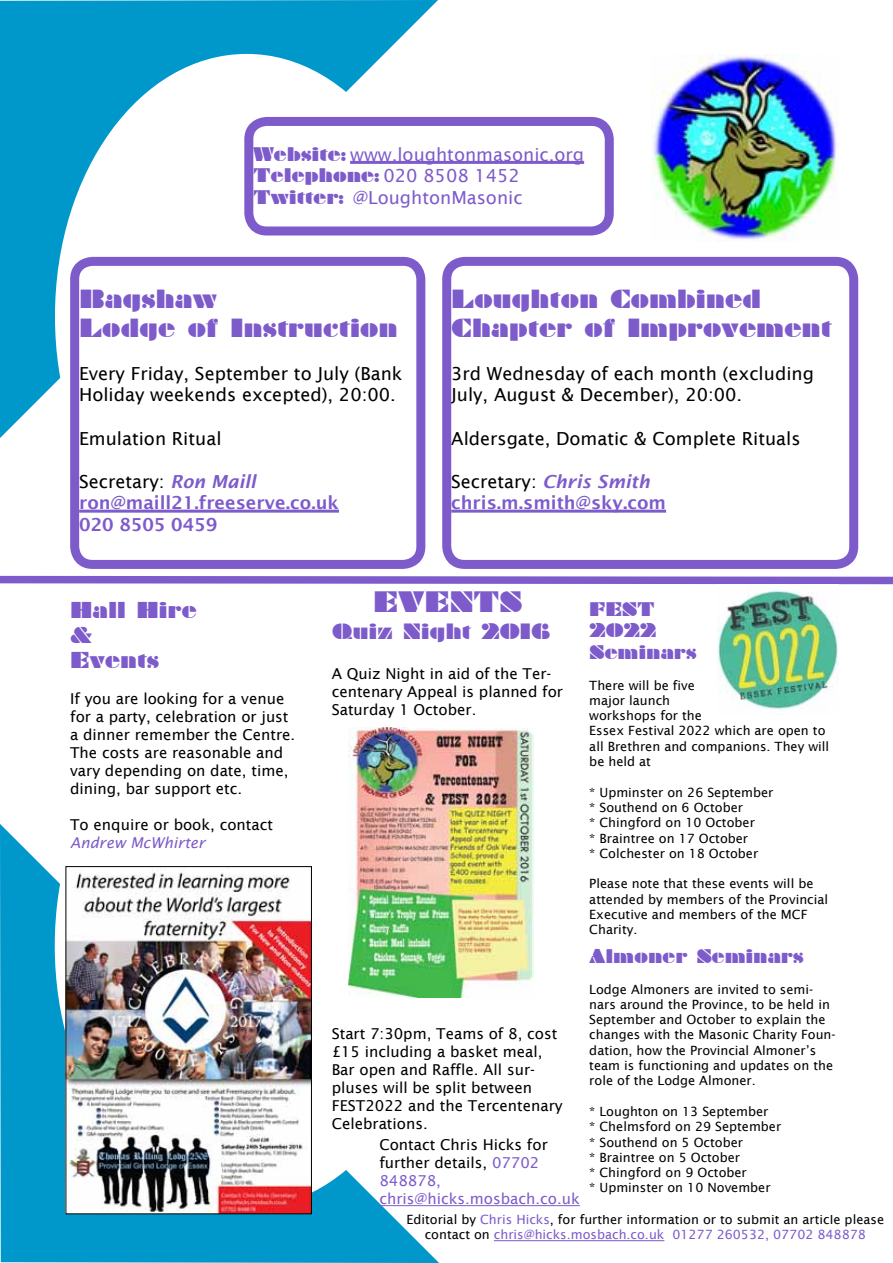
<style>
.page{position:relative;width:893px;height:1263px;background:#fff}
.page>*{position:absolute;margin:0;border:0;box-sizing:border-box;transform-origin:0 0}
.t1{font:27px "Braggadocio";color:#7d5bcb}
.t2{font:24px/28.8px "Braggadocio";color:#7d5bcb}
.t3{font:21px/25.2px "Braggadocio";color:#7d5bcb}
.t4{font:20.25px "Braggadocio";color:#7d5bcb}
.t5{font:18px/21.6px "Lucida Sans";color:#000}
.t6{font:600 18px/21.6px "Lucida Sans";color:#7d5bcb}
.t7{font:18px/21.6px "Lucida Sans";color:#7d5bcb}
.t8{font:18px/21.6px "Braggadocio";color:#7d5bcb}
.t9{font:15px/18px "Lucida Sans";color:#000}
.t10{font:15px/18px "Lucida Sans";color:#7d5bcb}
.t11{font:italic 15px "Lucida Sans";color:#7d5bcb}
.t12{font:12.75px/15.3px "Lucida Sans";color:#000}
.s1{font-family:"Braggadocio"}
.s2{font-weight:400;color:#000}
.s3{font-style:italic}
.s4{color:#000}
.s5{color:#7d5bcb}
</style>
<div class="page">
<img style="left:0;top:824px;width:439px;height:439px">
<img style="left:0;top:0;width:438px;height:438px">
<div style="left:55px;top:683px;width:383px;height:525px;background:#fff;border-radius:50%"></div>
<div style="left:55px;top:54px;width:383px;height:525px;background:#fff;border-radius:50%"></div>
<img style="left:651px;top:54px;width:188px;height:188px">
<div style="left:249px;top:121px;width:360px;height:110px;background:#fff;border-radius:18px"></div>
<hr style="left:350px;top:161px;width:234px;height:3px;background:#7d5bcb">
<div style="left:244px;top:117px;width:370px;height:118px;border:9px solid #7d5bcb;border-radius:18px"></div>
<hr style="left:79px;top:510px;width:260px;height:3px;background:#7d5bcb">
<div style="left:70px;top:257px;width:355px;height:312px;border:9px solid #7d5bcb;border-radius:18px"></div>
<hr style="left:451px;top:510px;width:215px;height:3px;background:#7d5bcb">
<div style="left:442px;top:257px;width:416px;height:312px;border:9px solid #7d5bcb;border-radius:18px"></div>
<svg style="left:0;top:575px;width:893px;height:10px"></svg>
<hr style="left:494px;top:1240px;width:170px;height:1px;background:#7d5bcb">
<img style="left:349px;top:727px;width:185px;height:271px">
<hr style="left:379px;top:1205px;width:201px;height:1px;background:#7d5bcb">
<img style="left:718px;top:584px;width:121px;height:126px">
<img style="left:68px;top:870px;width:242px;height:342px">
<div style="left:66px;top:866px;width:246px;height:348px;border:1px solid #000"></div>
<h3 class="t7" style="left:253px;top:143px;width:332px"><span class="s1">Website:</span> www.loughtonmasonic.org<br><span class="s1">Telephone:</span> 020 8508 1452<br><span class="s1">Twitter:</span> @LoughtonMasonic</h3>
<h2 class="t2" style="left:79px;top:284px;width:320px">Bagshaw<br>Lodge of Instruction</h2>
<h3 class="t5" style="left:79px;top:362px;width:325px">Every Friday, September to July (Bank<br>Holiday weekends excepted), 20:00.</h3>
<h3 class="t5" style="left:79px;top:427px;width:144px">Emulation Ritual</h3>
<h3 class="t6" style="left:79px;top:470px;width:261px"><span class="s2">Secretary:</span> <span class="s3">Ron Maill </span>ron@maill21.freeserve.co.uk<br>020 8505 0459</h3>
<h2 class="t2" style="left:451px;top:284px;width:382px">Loughton Combined<br>Chapter of Improvement</h2>
<h3 class="t5" style="left:451px;top:362px;width:364px">3rd Wednesday of each month (excluding<br>July, August &amp; December), 20:00.</h3>
<h3 class="t5" style="left:451px;top:427px;width:351px">Aldersgate, Domatic &amp; Complete Rituals</h3>
<h3 class="t6" style="left:451px;top:470px;width:216px"><span class="s2">Secretary:</span> <span class="s3">Chris Smith </span>chris.m.smith@sky.com</h3>
<h3 class="t3" style="left:70px;top:597px;width:128px">Hall Hire &amp;<br>Events</h3>
<p class="t9" style="left:70px;top:690px;width:227px">If you are looking for a venue for a party, celebration or just a dinner remember the Centre.<br>The costs are reasonable and vary depending on date, time, dining, bar support etc.</p>
<p class="t9" style="left:70px;top:816px;width:204px">To enquire or book, contact</p>
<p class="t11" style="left:70px;top:834px;width:137px">Andrew McWhirter</p>
<h1 class="t1" style="left:373px;top:585px;width:150px">EVENTS</h1>
<h3 class="t4" style="left:332px;top:619px;width:220px">Quiz Night 2016</h3>
<p class="t9" style="left:332px;top:664px;width:233px">A Quiz Night in aid of the Ter&shy;centenary Appeal is planned for<br>Saturday 1 October.</p>
<p class="t9" style="left:332px;top:1024px;width:233px">Start 7:30pm, Teams of 8, cost £15 including a basket meal,<br>Bar open and Raffle. All sur&shy;pluses will be split between<br>FEST2022 and the Tercentenary<br>Celebrations.</p>
<p class="t10" style="left:379px;top:1136px;width:202px"><span class="s4">Contact Chris Hicks for further details,</span> 07702<br>848878, chris@hicks.mosbach.co.uk</p>
<h3 class="t8" style="left:589px;top:598px;width:109px">FEST<br>2022<br>Seminars</h3>
<p class="t12" style="left:589px;top:677px;width:241px">There will be five<br>major launch<br>workshops for the<br>Essex Festival 2022 which are open to all Brethren and companions. They will be held at</p>
<p class="t12" style="left:589px;top:784px;width:186px">* Upminster on 26 September * Southend on 6 October<br>* Chingford on 10 October<br>* Braintree on 17 October<br>* Colchester on 18 October</p>
<p class="t12" style="left:589px;top:876px;width:240px">Please note that these events will be attended by members of the Provincial<br>Executive and members of the MCF<br>Charity.</p>
<h3 class="t8" style="left:589px;top:945px;width:216px">Almoner Seminars</h3>
<p class="t12" style="left:589px;top:981px;width:248px">Lodge Almoners are invited to semi&shy;nars around the Province, to be held in September and October to explain the changes with the Masonic Charity Foun&shy;dation, how the Provincial Almoner’s team is functioning and updates on the role of the Lodge Almoner.</p>
<p class="t12" style="left:589px;top:1104px;width:193px">* Loughton on 13 September<br>* Chelmsford on 29 September * Southend on 5 October<br>* Braintree on 5 October<br>* Chingford on 9 October<br>* Upminster on 10 November</p>
<p class="t12" style="left:407px;top:1212px;width:479px;text-align:center">Editorial by <span class="s5">Chris Hicks</span>, for further information or to submit an article please contact on <span class="s5">chris@hicks.mosbach.co.uk 01277 260532, 07702 848878</span></p>
</div>
